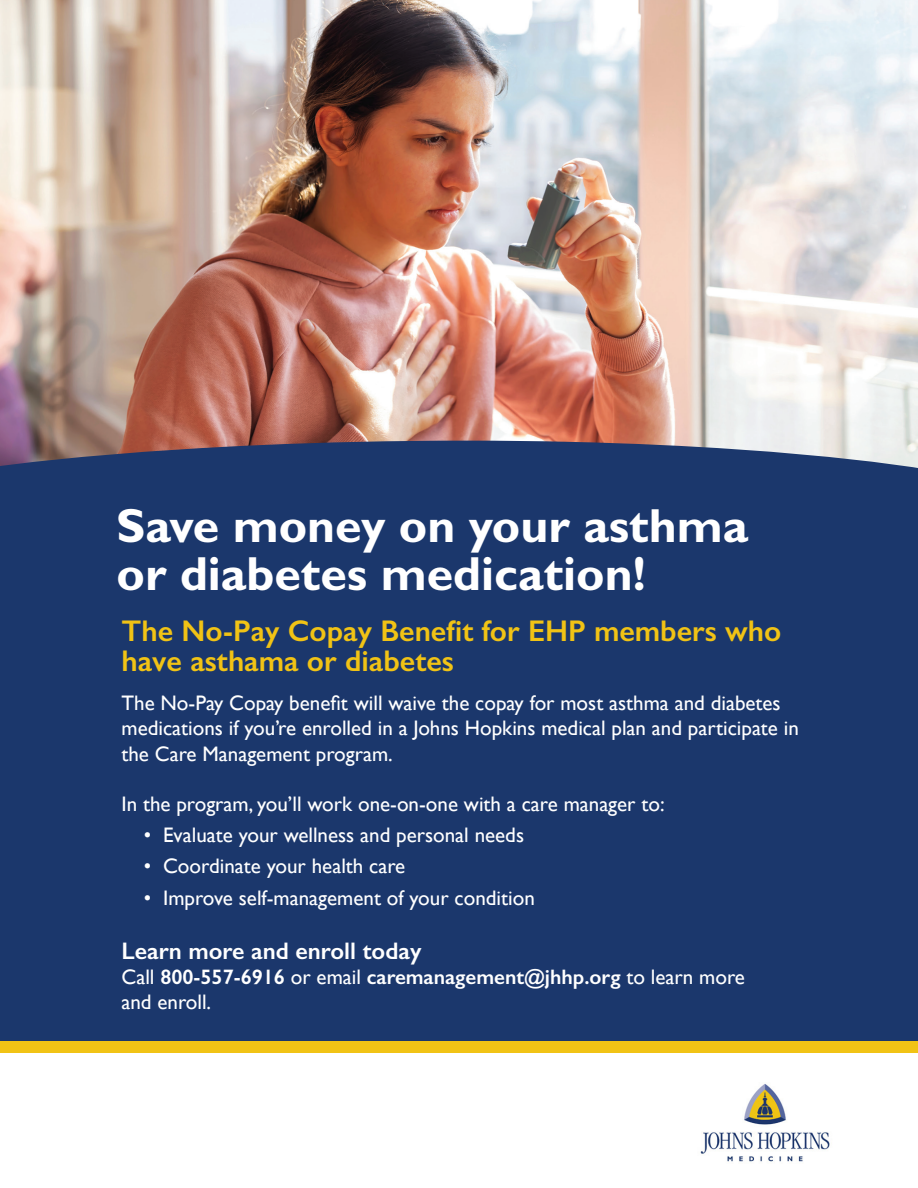
<style>
.page{position:relative;width:918px;height:1188px;background:#fff}
.page>*{position:absolute;margin:0;border:0;box-sizing:border-box;transform-origin:0 0}
.t1{font:700 48px/48px "Gill Sans Std";color:#fff}
.t2{font:600 30px/30px "Gill Sans";color:#f1c315}
.t3{font:600 24px "Gill Sans";color:#fff}
.t4{font:21px/25.2px "Gill Sans";color:#fff}
.t5{font:600 21px/25.2px "Gill Sans";color:#fff}
.s1{font-weight:400}
</style>
<div class="page">
<img style="left:0;top:0;width:918px;height:441px">
<img style="left:700px;top:1084px;width:130px;height:78px">
<div style="left:0;top:441px;width:918px;height:600px;background:#1b376c"></div>
<div style="left:0;top:1041px;width:918px;height:12px;background:#f1c315"></div>
<p class="t1" style="left:117px;top:501px;width:633px">Save money on your asthma or diabetes medication!</p>
<p class="t2" style="left:122px;top:616px;width:661px">The No-Pay Copay Benefit for EHP members who have asthama or diabetes</p>
<p class="t4" style="left:122px;top:690px;width:679px">The No-Pay Copay benefit will waive the copay for most asthma and diabetes medications if you’re enrolled in a Johns Hopkins medical plan and participate in the Care Management program.</p>
<p class="t4" style="left:122px;top:791px;width:545px">In the program, you’ll work one-on-one with a care manager to:</p>
<p class="t4" style="left:144px;top:822px;width:382px">• Evaluate your wellness and personal needs</p>
<p class="t4" style="left:144px;top:853px;width:263px">• Coordinate your health care</p>
<p class="t4" style="left:144px;top:885px;width:392px">• Improve self-management of your condition</p>
<p class="t3" style="left:122px;top:936px;width:302px">Learn more and enroll today</p>
<p class="t5" style="left:122px;top:964px;width:625px"><span class="s1">Call</span> 800-557-6916 <span class="s1">or email</span> caremanagement@jhhp.org <span class="s1">to learn more and enroll.</span></p>
</div>
